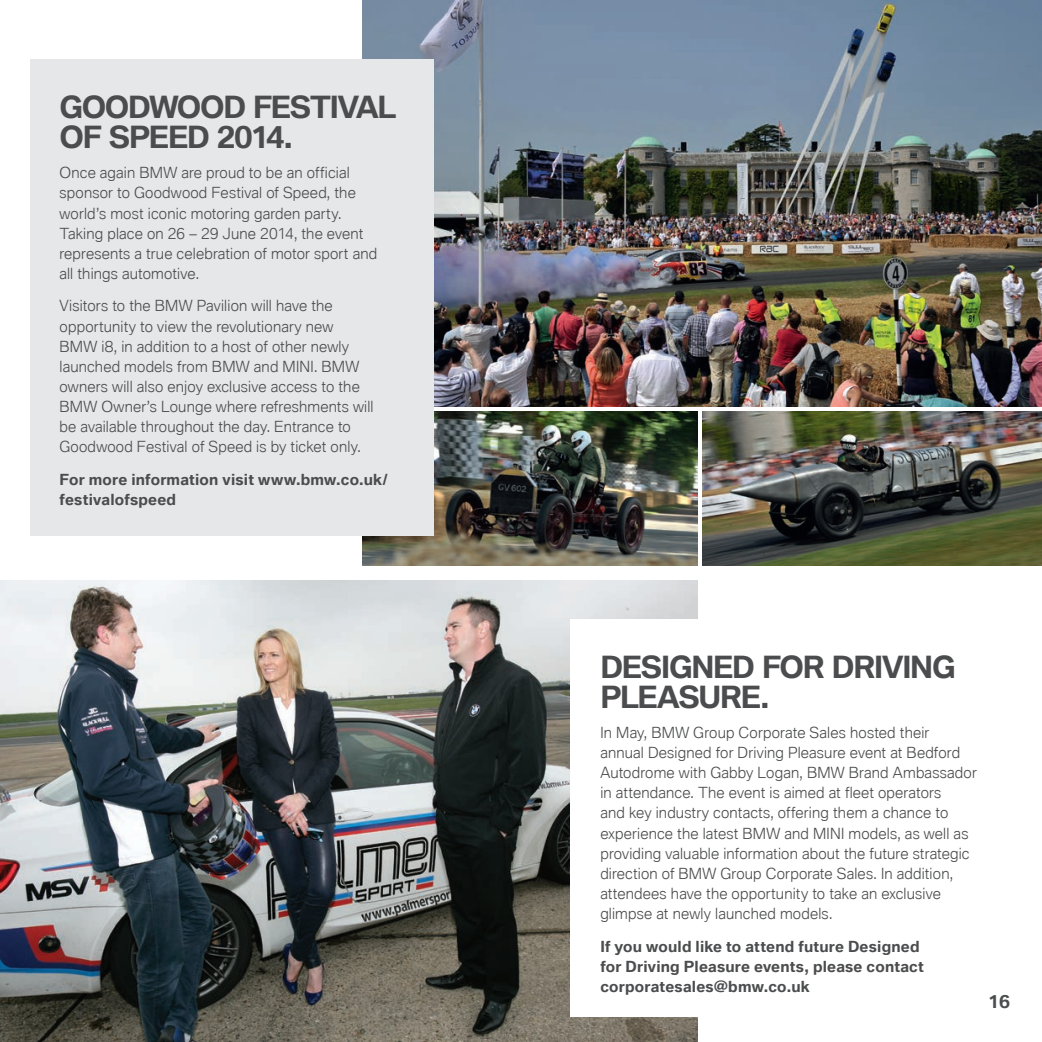
<style>
.page{position:relative;width:1042px;height:1042px;background:#fff}
.page>*{position:absolute;margin:0;border:0;box-sizing:border-box;transform-origin:0 0}
.t1{font:700 29.75px/29.8px "BMW Type Global Pro";letter-spacing:-.045em;color:#4b4c4d}
.t2{font:700 17.5px "BMW Type Global Pro";color:#4b4c4d}
.t3{font:300 14.88px/20.1px "BMW Type Global Pro";letter-spacing:.015em;color:#4b4c4d}
.t4{font:700 14.88px/20.1px "BMW Type Global Pro";letter-spacing:.015em;color:#4b4c4d}
</style>
<div class="page">
<img style="left:0;top:580px;width:697px;height:462px">
<div style="left:570px;top:619px;width:412px;height:398px;background:#fff"></div>
<img style="left:362px;top:0;width:680px;height:406px">
<img style="left:702px;top:412px;width:340px;height:154px">
<img style="left:362px;top:412px;width:335px;height:154px">
<div style="left:30px;top:60px;width:403px;height:476px;background:#e6e7e9"></div>
<h1 class="t1" style="left:60px;top:93px;width:338px">GOODWOOD FESTIVAL<br>OF SPEED 2014.</h1>
<p class="t3" style="left:60px;top:164px;width:319px">Once again BMW are proud to be an official sponsor to Goodwood Festival of Speed, the world’s most iconic motoring garden party.<br>Taking place on 26 – 29 June 2014, the event represents a true celebration of motor sport and all things automotive.</p>
<p class="t3" style="left:60px;top:297px;width:316px">Visitors to the BMW Pavilion will have the opportunity to view the revolutionary new BMW i8, in addition to a host of other newly launched models from BMW and MINI. BMW owners will also enjoy exclusive access to the BMW Owner’s Lounge where refreshments will be available throughout the day. Entrance to Goodwood Festival of Speed is by ticket only.</p>
<p class="t4" style="left:60px;top:470px;width:330px">For more information visit www.bmw.co.uk/ festivalofspeed</p>
<h1 class="t1" style="left:600px;top:653px;width:357px">DESIGNED FOR DRIVING<br>PLEASURE.</h1>
<p class="t3" style="left:600px;top:723px;width:378px">In May, BMW Group Corporate Sales hosted their<br>annual Designed for Driving Pleasure event at Bedford Autodrome with Gabby Logan, BMW Brand Ambassador in attendance. The event is aimed at fleet operators<br>and key industry contacts, offering them a chance to experience the latest BMW and MINI models, as well as providing valuable information about the future strategic direction of BMW Group Corporate Sales. In addition, attendees have the opportunity to take an exclusive glimpse at newly launched models.</p>
<p class="t4" style="left:600px;top:936px;width:325px">If you would like to attend future Designed for Driving Pleasure events, please contact corporatesales@bmw.co.uk</p>
<p class="t2" style="left:988px;top:991px;width:24px">16</p>
</div>
